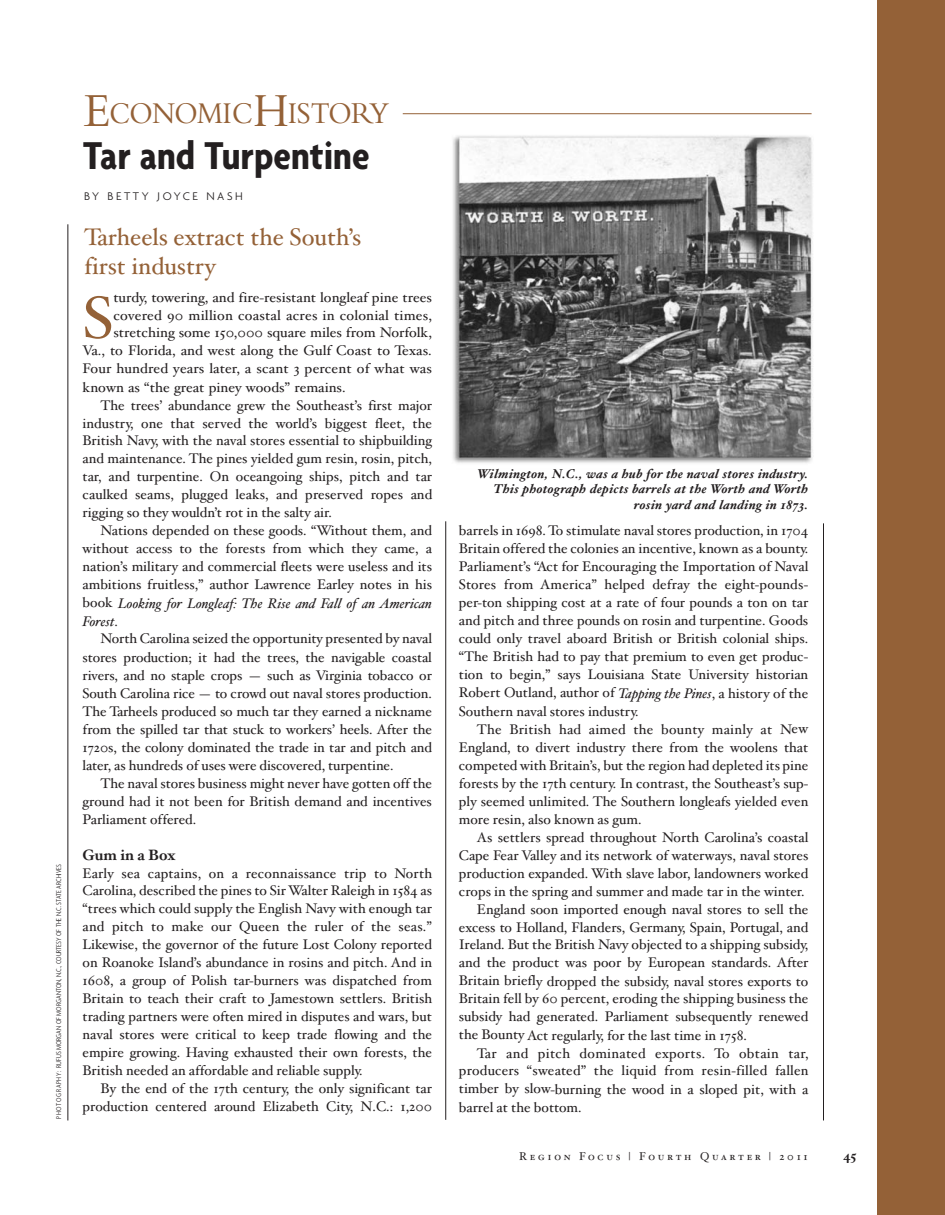
<style>
.page{position:relative;width:945px;height:1215px;background:#fff}
.page>*{position:absolute;margin:0;border:0;box-sizing:border-box;transform-origin:0 0}
.t1{font:58.95px "Hoefler Text";color:#946137}
.t2{font:700 condensed 42px "Agenda";color:#231f20}
.t3{font:31.5px "Bembo";letter-spacing:-.025em;color:#946137;scale:.9 1}
.t4{font:24px/28.5px "Hoefler Text";color:#946137}
.t5{font:700 15px "Hoefler Text";color:#231f20}
.t6{font:13.95px/18px "Hoefler Text";color:#231f20;text-align:justify}
.t7{font:italic 13.95px "Hoefler Text";color:#231f20}
.t8{font:13.95px "Hoefler Text";letter-spacing:.025em;color:#231f20}
.t9{font:700 13.5px "Hoefler Text";color:#231f20}
.t10{font:italic 700 12.75px/15.8px "Hoefler Text";letter-spacing:.02em;color:#231f20;text-align:right}
.t11{font:300 12px "Agenda";letter-spacing:.215em;color:#231f20}
.t12{font:11.25px "Hoefler Text Roman Small Caps";letter-spacing:.24em;color:#231f20}
.t13{font:300 condensed 7.5px "Agenda";color:#231f20}
.s1{font-size:49.5px}
.s2{font-style:normal}
.s3{font-style:italic}
</style>
<div class="page">
<hr style="left:67px;top:224px;width:1px;height:896px;background:#231f20">
<hr style="left:445px;top:521px;width:1px;height:599px;background:#231f20">
<hr style="left:823px;top:523px;width:1px;height:597px;background:#231f20">
<hr style="left:403px;top:113px;width:409px;height:1px;background:#946137">
<img style="left:453px;top:135px;width:360px;height:328px">
<div style="left:878px;top:0;width:67px;height:1215px;background:#946137"></div>
<p class="t13" style="left:54px;top:1119px;width:256px;rotate:-90deg">PHOTOGRAPHY: RUFUS MORGAN OF MORGANTON, N.C., COURTESY OF THE N.C. STATE ARCHIVES</p>
<h3 class="t3" style="left:84px;top:103px;width:341px"><span class="s1">E</span>CONOMIC<span class="s1">H</span>ISTORY</h3>
<h2 class="t2" style="left:83px;top:130px;width:288px">Tar and Turpentine</h2>
<p class="t11" style="left:84px;top:188px;width:160px">BY BETTY JOYCE NASH</p>
<h3 class="t4" style="left:84px;top:222px;width:279px">Tarheels extract the South’s first industry</h3>
<h1 class="t1" style="left:83px;top:283px;width:32px">S</h1>
<p class="t6" style="left:113px;top:288px;width:320px">turdy, towering, and fire-resistant longleaf pine trees</p>
<p class="t6" style="left:113px;top:306px;width:320px">covered 90 million coastal acres in colonial times,</p>
<p class="t6" style="left:113px;top:324px;width:320px">stretching some 150,000 square miles from Norfolk,</p>
<p class="t6" style="left:83px;top:342px;width:351px">Va., to Florida, and west along the Gulf Coast to Texas.</p>
<p class="t6" style="left:83px;top:360px;width:351px">Four hundred years later, a scant 3 percent of what was</p>
<p class="t6" style="left:83px;top:378px;width:265px">known as “the great piney woods” remains.</p>
<p class="t6" style="left:101px;top:396px;width:333px">The trees’ abundance grew the Southeast’s first major</p>
<p class="t6" style="left:83px;top:414px;width:351px">industry, one that served the world’s biggest fleet, the</p>
<p class="t6" style="left:83px;top:432px;width:351px">British Navy, with the naval stores essential to shipbuilding</p>
<p class="t6" style="left:83px;top:450px;width:351px">and maintenance. The pines yielded gum resin, rosin, pitch,</p>
<p class="t6" style="left:83px;top:468px;width:351px">tar, and turpentine. On oceangoing ships, pitch and tar</p>
<p class="t6" style="left:83px;top:486px;width:351px">caulked seams, plugged leaks, and preserved ropes and</p>
<p class="t6" style="left:83px;top:504px;width:251px">rigging so they wouldn’t rot in the salty air.</p>
<p class="t6" style="left:101px;top:522px;width:333px">Nations depended on these goods. “Without them, and</p>
<p class="t6" style="left:83px;top:540px;width:351px">without access to the forests from which they came, a</p>
<p class="t6" style="left:83px;top:558px;width:351px">nation’s military and commercial fleets were useless and its</p>
<p class="t6" style="left:83px;top:576px;width:351px">ambitions fruitless,” author Lawrence Earley notes in his</p>
<p class="t7" style="left:83px;top:595px;width:351px"><span class="s2">book</span> Looking for Longleaf: The Rise and Fall of an American</p>
<p class="t7" style="left:83px;top:613px;width:37px">Forest<span class="s2">.</span></p>
<p class="t6" style="left:101px;top:630px;width:333px">North Carolina seized the opportunity presented by naval</p>
<p class="t6" style="left:83px;top:648px;width:351px">stores production; it had the trees, the navigable coastal</p>
<p class="t6" style="left:83px;top:666px;width:351px">rivers, and no staple crops — such as Virginia tobacco or</p>
<p class="t6" style="left:83px;top:684px;width:351px">South Carolina rice — to crowd out naval stores production.</p>
<p class="t6" style="left:83px;top:702px;width:351px">The Tarheels produced so much tar they earned a nickname</p>
<p class="t6" style="left:83px;top:720px;width:351px">from the spilled tar that stuck to workers’ heels. After the</p>
<p class="t6" style="left:83px;top:738px;width:351px">1720s, the colony dominated the trade in tar and pitch and</p>
<p class="t6" style="left:83px;top:756px;width:312px">later, as hundreds of uses were discovered, turpentine.</p>
<p class="t6" style="left:101px;top:774px;width:333px">The naval stores business might never have gotten off the</p>
<p class="t6" style="left:83px;top:792px;width:351px">ground had it not been for British demand and incentives</p>
<p class="t6" style="left:83px;top:810px;width:115px">Parliament offered.</p>
<p class="t5" style="left:83px;top:846px;width:94px">Gum in a Box</p>
<p class="t6" style="left:83px;top:864px;width:351px">Early sea captains, on a reconnaissance trip to North Carolina, described the pines to Sir Walter Raleigh in 1584 as “trees which could supply the English Navy with enough tar and pitch to make our Queen the ruler of the seas.” Likewise, the governor of the future Lost Colony reported on Roanoke Island’s abundance in rosins and pitch. And in 1608, a group of Polish tar-burners was dispatched from Britain to teach their craft to Jamestown settlers. British trading partners were often mired in disputes and wars, but naval stores were critical to keep trade flowing and the empire growing. Having exhausted their own forests, the British needed an affordable and reliable supply.</p>
<p class="t6" style="left:83px;top:1080px;width:351px;text-align:right">By the end of the 17th century, the only significant tar production centered around Elizabeth City, N.C.: 1,200</p>
<p class="t10" style="left:477px;top:465px;width:333px">Wilmington, N.C., was a hub for the naval stores industry.<br>This photograph depicts barrels at the Worth and Worth rosin yard and landing in 1873.</p>
<p class="t6" style="left:459px;top:522px;width:351px">barrels in 1698. To stimulate naval stores production, in 1704<br>Britain offered the colonies an incentive, known as a bounty.<br>Parliament’s “Act for Encouraging the Importation of Naval Stores from America” helped defray the eight-pounds&shy;per-ton shipping cost at a rate of four pounds a ton on tar and pitch and three pounds on rosin and turpentine. Goods could only travel aboard British or British colonial ships. “The British had to pay that premium to even get produc&shy;tion to begin,” says Louisiana State University historian Robert Outland, author of <span class="s3">Tapping the Pines</span>, a history of the Southern naval stores industry.</p>
<p class="t6" style="left:459px;top:720px;width:351px;text-indent:18px">The British had aimed the bounty mainly at New England, to divert industry there from the woolens that competed with Britain’s, but the region had depleted its pine forests by the 17th century. In contrast, the Southeast’s sup&shy;ply seemed unlimited. The Southern longleafs yielded even more resin, also known as gum.</p>
<p class="t6" style="left:477px;top:828px;width:333px">As settlers spread throughout North Carolina’s coastal</p>
<p class="t6" style="left:459px;top:846px;width:351px">Cape Fear Valley and its network of waterways, naval stores</p>
<p class="t6" style="left:459px;top:864px;width:351px">production expanded. With slave labor, landowners worked</p>
<p class="t6" style="left:459px;top:882px;width:347px">crops in the spring and summer and made tar in the winter.</p>
<p class="t6" style="left:477px;top:900px;width:333px">England soon imported enough naval stores to sell the</p>
<p class="t6" style="left:459px;top:918px;width:351px">excess to Holland, Flanders, Germany, Spain, Portugal, and</p>
<p class="t6" style="left:459px;top:936px;width:351px">Ireland. But the British Navy objected to a shipping subsidy,</p>
<p class="t6" style="left:459px;top:954px;width:351px">and the product was poor by European standards. After</p>
<p class="t6" style="left:459px;top:972px;width:351px">Britain briefly dropped the subsidy, naval stores exports to</p>
<p class="t6" style="left:459px;top:990px;width:351px">Britain fell by 60 percent, eroding the shipping business the</p>
<p class="t6" style="left:459px;top:1008px;width:351px">subsidy had generated. Parliament subsequently renewed</p>
<p class="t6" style="left:459px;top:1026px;width:289px">the Bounty Act regularly, for the last time in 1758.</p>
<p class="t8" style="left:477px;top:1045px;width:333px">Tar and pitch dominated exports. To obtain tar,</p>
<p class="t6" style="left:459px;top:1062px;width:351px">producers “sweated” the liquid from resin-filled fallen</p>
<p class="t6" style="left:459px;top:1080px;width:351px">timber by slow-burning the wood in a sloped pit, with a</p>
<p class="t6" style="left:459px;top:1098px;width:124px">barrel at the bottom.</p>
<p class="t12" style="left:519px;top:1149px;width:290px">Region Focus | Fourth Quarter | 2011</p>
<p class="t9" style="left:843px;top:1147px;width:15px">45</p>
</div>
